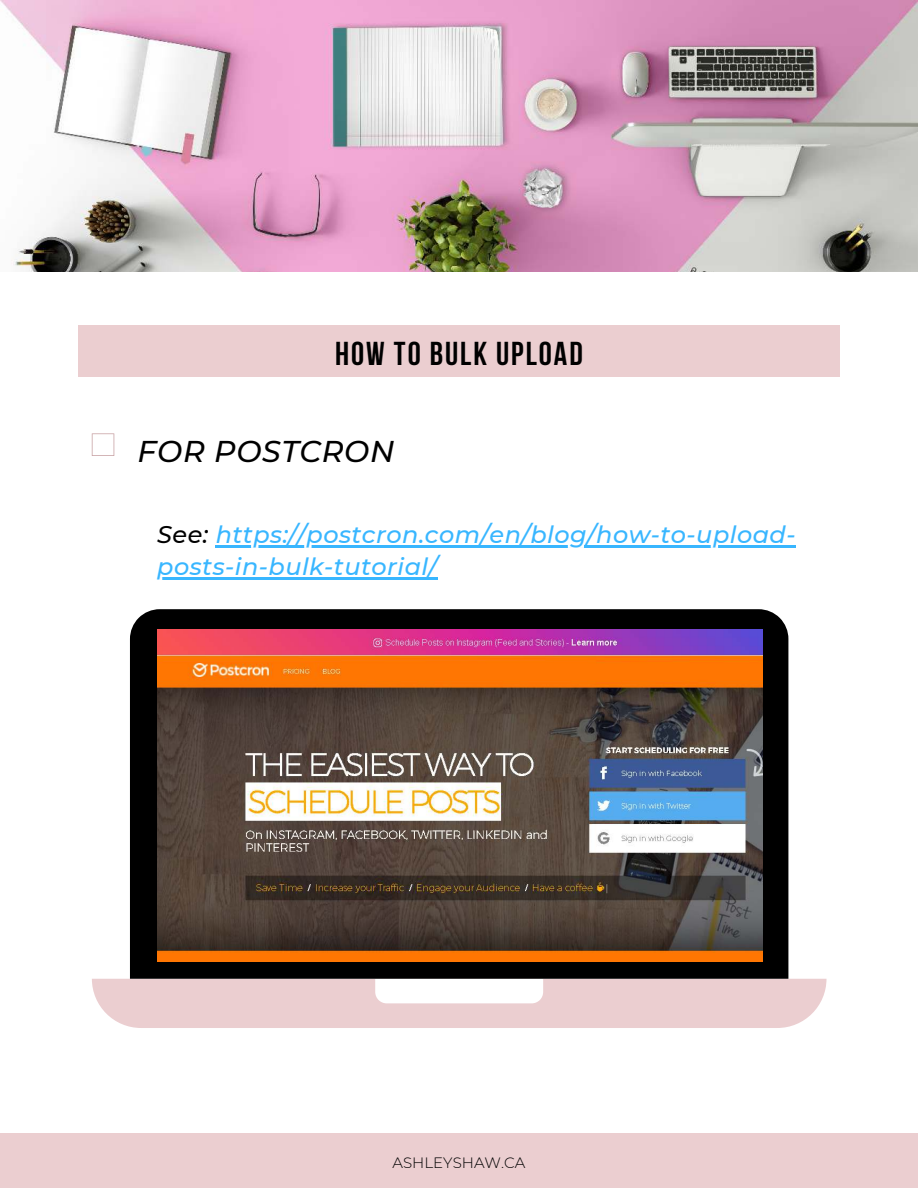
<style>
.page{position:relative;width:918px;height:1188px;background:#fff}
.page>*{position:absolute;margin:0;border:0;box-sizing:border-box;transform-origin:0 0}
.t1{font:700 33px "Bebas Neue";letter-spacing:.06em;color:#000}
.t2{font:italic 500 30px "Montserrat";letter-spacing:.02em;color:#000}
.t3{font:italic 500 24px/32.7px "Montserrat";letter-spacing:.02em;color:#38b6ff}
.t4{font:300 15px "Montserrat";color:#000}
.s1{color:#000}
</style>
<div class="page">
<img style="left:0;top:0;width:918px;height:271px">
<div style="left:0;top:1133px;width:918px;height:55px;background:#ebced0"></div>
<div style="left:78px;top:325px;width:762px;height:52px;background:#ebced0"></div>
<svg style="left:92px;top:433px;width:22px;height:23px"></svg>
<svg style="left:92px;top:979px;width:734px;height:49px"></svg>
<div style="left:130px;top:609px;width:658px;height:370px;background:#000"></div>
<img style="left:157px;top:629px;width:605px;height:332px">
<hr style="left:216px;top:545px;width:580px;height:2px;background:#38b6ff">
<hr style="left:157px;top:578px;width:281px;height:2px;background:#38b6ff">
<h1 class="t1" style="left:335px;top:335px;width:249px">HOW TO BULK UPLOAD</h1>
<p class="t2" style="left:138px;top:430px;width:258px">FOR POSTCRON</p>
<p class="t3" style="left:157px;top:517px;width:640px"><span class="s1">See:</span> https://postcron.com/en/blog/how-to-upload&shy;posts-in-bulk-tutorial/</p>
<p class="t4" style="left:393px;top:1153px;width:134px">ASHLEYSHAW.CA</p>
</div>
